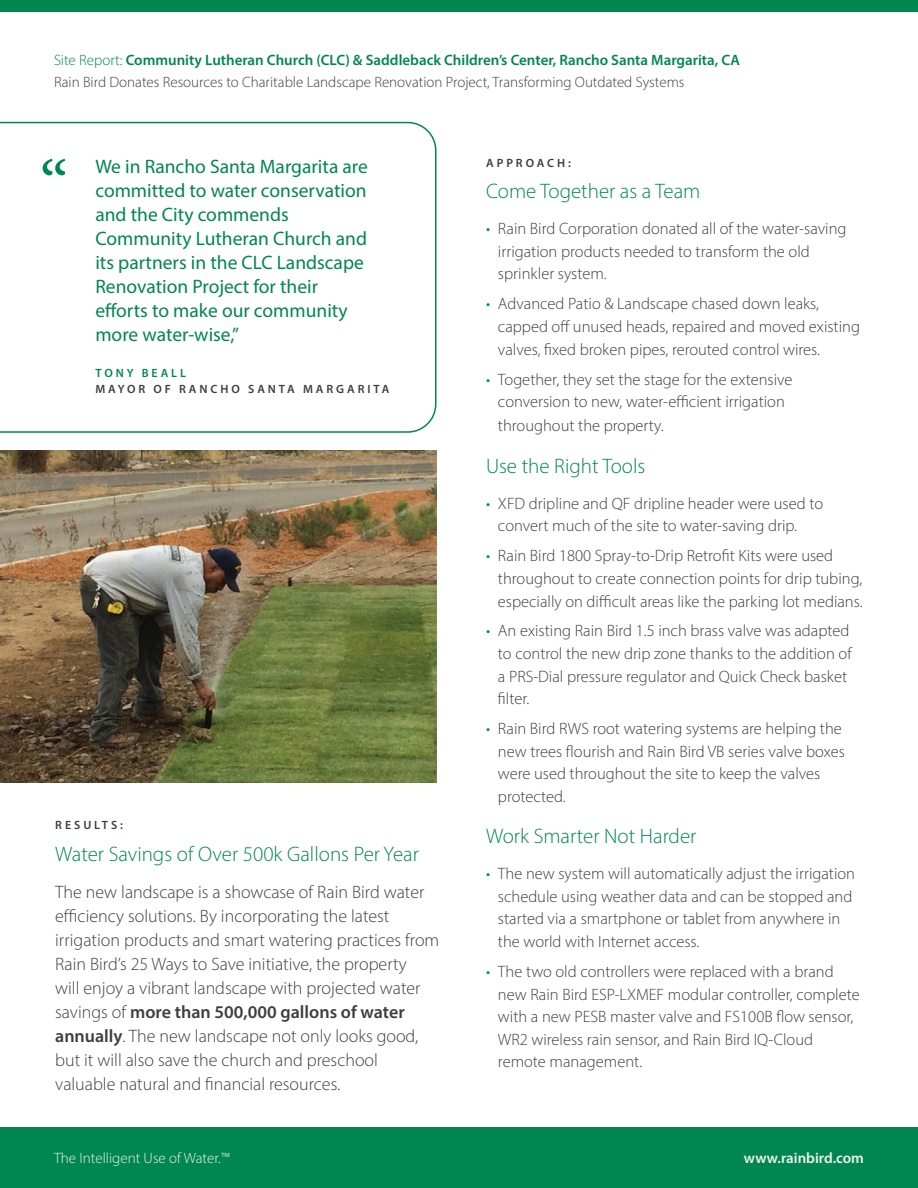
<style>
.page{position:relative;width:918px;height:1188px;background:#fff}
.page>*{position:absolute;margin:0;border:0;box-sizing:border-box;transform-origin:0 0}
.t1{font:72px "Minion Pro";color:#008751}
.t2{font:300 21px "Myriad Pro";color:#008751}
.t3{font:19.5px/24px "Myriad Pro";color:#008751}
.t4{font:300 18px/24px "Myriad Pro";color:#3e3e3f}
.t5{font:300 16.5px/22.5px "Myriad Pro";color:#3e3e3f}
.t6{font:300 15px/21.6px "Myriad Pro";color:#3e3e3f}
.t7{font:300 15px "Myriad Pro";color:#f0f0f0}
.t8{font:600 15px "Myriad Pro";color:#f0f0f0}
.t9{font:600 12px "Myriad Pro";letter-spacing:.245em;color:#3e3e3f}
.t10{font:600 12px "Myriad Pro";letter-spacing:.245em;color:#008751}
.s1{color:#008751}
.s2{font-weight:600;color:#008751}
.s3{font-weight:600}
</style>
<div class="page">
<div style="left:0;top:0;width:918px;height:12px;background:#008751"></div>
<div style="left:0;top:1128px;width:918px;height:60px;background:#008751"></div>
<svg style="left:0;top:122px;width:437px;height:311px"></svg>
<img style="left:0;top:451px;width:436px;height:331px">
<p class="t6" style="left:54px;top:49px;width:687px"><span class="s1">Site Report:</span> <span class="s2">Community Lutheran Church (CLC) &amp; Saddleback Children’s Center, Rancho Santa Margarita, CA<br></span>Rain Bird Donates Resources to Charitable Landscape Renovation Project, Transforming Outdated Systems</p>
<h1 class="t1" style="left:40px;top:139px;width:30px">“</h1>
<p class="t3" style="left:95px;top:154px;width:274px">We in Rancho Santa Margarita are committed to water conservation and the City commends<br>Community Lutheran Church and its partners in the CLC Landscape<br>Renovation Project for their efforts to make our community more water-wise,”</p>
<p class="t10" style="left:96px;top:365px;width:92px">TONY BEALL</p>
<p class="t9" style="left:96px;top:381px;width:296px">MAYOR OF RANCHO SANTA MARGARITA</p>
<p class="t9" style="left:55px;top:818px;width:69px">RESULTS:</p>
<p class="t2" style="left:55px;top:841px;width:365px">Water Savings of Over 500k Gallons Per Year</p>
<p class="t4" style="left:55px;top:880px;width:386px">The new landscape is a showcase of Rain Bird water efficiency solutions. By incorporating the latest irrigation products and smart watering practices from Rain Bird’s 25 Ways to Save initiative, the property<br>will enjoy a vibrant landscape with projected water savings of <span class="s3">more than 500,000 gallons of water annually</span>. The new landscape not only looks good, but it will also save the church and preschool valuable natural and financial resources.</p>
<p class="t9" style="left:486px;top:155px;width:86px">APPROACH:</p>
<p class="t2" style="left:486px;top:179px;width:216px">Come Together as a Team</p>
<p class="t5" style="left:498px;top:218px;width:350px;text-indent:-12px"><span class="s1">•</span> Rain Bird Corporation donated all of the water-saving irrigation products needed to transform the old sprinkler system.</p>
<p class="t5" style="left:498px;top:293px;width:364px;text-indent:-12px"><span class="s1">•</span> Advanced Patio &amp; Landscape chased down leaks, capped off unused heads, repaired and moved existing valves, fixed broken pipes, rerouted control wires.</p>
<p class="t5" style="left:486px;top:368px;width:308px;text-align:center"><span class="s1">•</span> Together, they set the stage for the extensive conversion to new, water-efficient irrigation</p>
<p class="t5" style="left:498px;top:414px;width:167px">throughout the property.</p>
<p class="t2" style="left:486px;top:453px;width:161px">Use the Right Tools</p>
<p class="t5" style="left:498px;top:492px;width:327px;text-indent:-12px"><span class="s1">•</span> XFD dripline and QF dripline header were used to convert much of the site to water-saving drip.</p>
<p class="t5" style="left:498px;top:545px;width:366px;text-indent:-12px"><span class="s1">•</span> Rain Bird 1800 Spray-to-Drip Retrofit Kits were used throughout to create connection points for drip tubing, especially on difficult areas like the parking lot medians.</p>
<p class="t5" style="left:498px;top:620px;width:355px;text-indent:-12px"><span class="s1">•</span> An existing Rain Bird 1.5 inch brass valve was adapted to control the new drip zone thanks to the addition of a PRS-Dial pressure regulator and Quick Check basket filter.</p>
<p class="t5" style="left:498px;top:717px;width:348px;text-indent:-12px"><span class="s1">•</span> Rain Bird RWS root watering systems are helping the new trees flourish and Rain Bird VB series valve boxes were used throughout the site to keep the valves protected.</p>
<p class="t2" style="left:486px;top:824px;width:212px">Work Smarter Not Harder</p>
<p class="t5" style="left:498px;top:863px;width:359px;text-indent:-12px"><span class="s1">•</span> The new system will automatically adjust the irrigation schedule using weather data and can be stopped and started via a smartphone or tablet from anywhere in the world with Internet access.</p>
<p class="t5" style="left:498px;top:960px;width:363px;text-indent:-12px"><span class="s1">•</span> The two old controllers were replaced with a brand new Rain Bird ESP-LXMEF modular controller, complete with a new PESB master valve and FS100B flow sensor, WR2 wireless rain sensor, and Rain Bird IQ-Cloud remote management.</p>
<p class="t7" style="left:54px;top:1149px;width:177px">The Intelligent Use of Water.™</p>
<p class="t8" style="left:744px;top:1149px;width:122px">www.rainbird.com</p>
</div>
